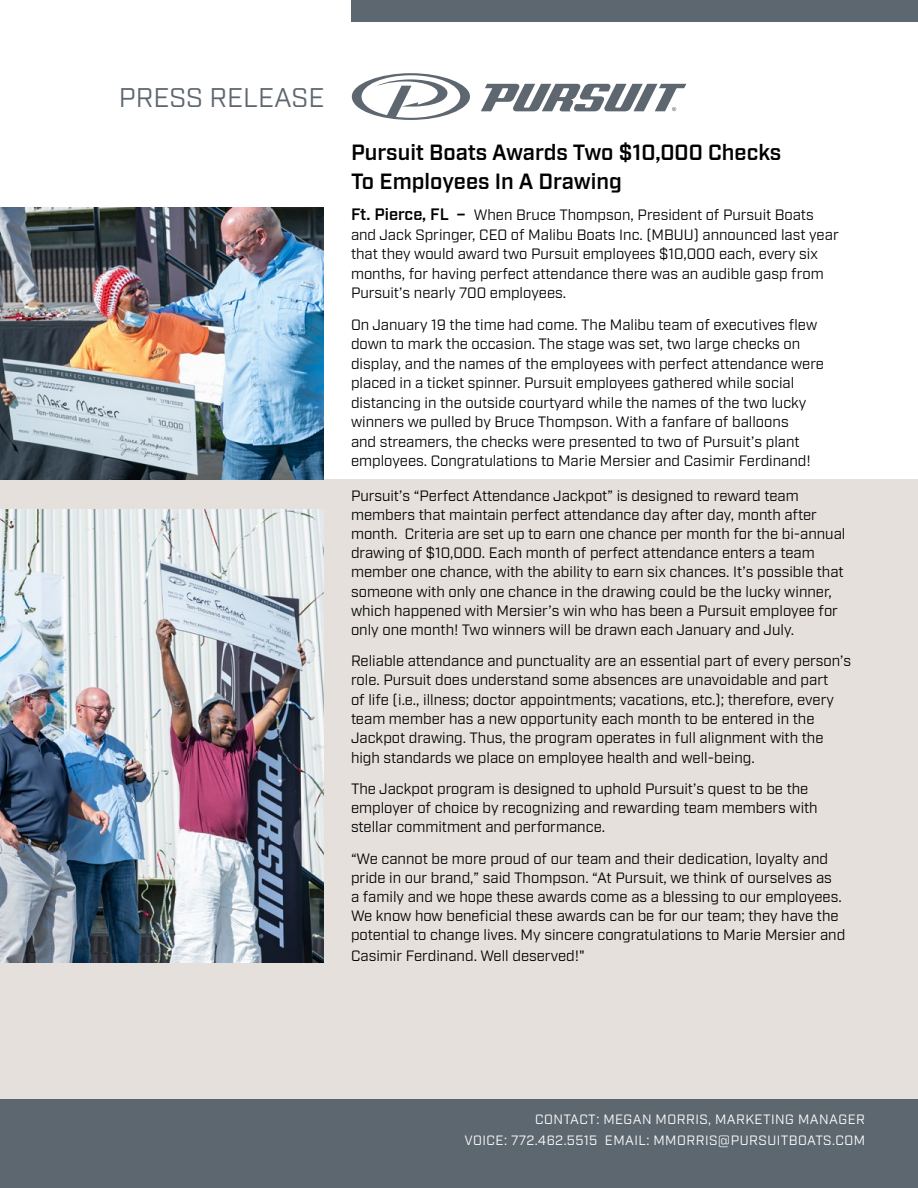
<style>
.page{position:relative;width:918px;height:1188px;background:#fff}
.page>*{position:absolute;margin:0;border:0;box-sizing:border-box;transform-origin:0 0}
.t1{font:27px "Industry";color:#5d6770}
.t2{font:600 22.05px/28.3px "Industry";color:#000}
.t3{font:15px/19.2px "Industry";color:#000}
.t4{font:13.5px/21px "Industry";letter-spacing:.035em;color:#fff;text-align:right}
.s1{font-weight:600;font-size:16.5px}
</style>
<div class="page">
<div style="left:0;top:480px;width:918px;height:654px;background:#e5e0dc"></div>
<div style="left:351px;top:0;width:567px;height:22px;background:#5d6770"></div>
<svg style="left:352px;top:73px;width:118px;height:47px"></svg>
<svg style="left:481px;top:84px;width:205px;height:27px"></svg>
<div style="left:0;top:1099px;width:918px;height:89px;background:#5d6770"></div>
<img style="left:0;top:208px;width:323px;height:272px">
<img style="left:0;top:510px;width:323px;height:452px">
<h1 class="t1" style="left:119px;top:82px;width:207px">PRESS RELEASE</h1>
<h2 class="t2" style="left:351px;top:139px;width:432px">Pursuit Boats Awards Two $10,000 Checks<br>To Employees In A Drawing</h2>
<p class="t3" style="left:351px;top:205px;width:489px"><span class="s1">Ft. Pierce, FL –</span> When Bruce Thompson, President of Pursuit Boats and Jack Springer, CEO of Malibu Boats Inc. (MBUU) announced last year that they would award two Pursuit employees $10,000 each, every six months, for having perfect attendance there was an audible gasp from Pursuit’s nearly 700 employees.</p>
<p class="t3" style="left:351px;top:315px;width:475px">On January 19 the time had come. The Malibu team of executives flew down to mark the occasion. The stage was set, two large checks on display, and the names of the employees with perfect attendance were placed in a ticket spinner. Pursuit employees gathered while social distancing in the outside courtyard while the names of the two lucky winners we pulled by Bruce Thompson. With a fanfare of balloons<br>and streamers, the checks were presented to two of Pursuit’s plant employees. Congratulations to Marie Mersier and Casimir Ferdinand!</p>
<p class="t3" style="left:351px;top:486px;width:496px">Pursuit’s “Perfect Attendance Jackpot” is designed to reward team members that maintain perfect attendance day after day, month after month. Criteria are set up to earn one chance per month for the bi-annual drawing of $10,000. Each month of perfect attendance enters a team member one chance, with the ability to earn six chances. It’s possible that someone with only one chance in the drawing could be the lucky winner, which happened with Mersier’s win who has been a Pursuit employee for only one month! Two winners will be drawn each January and July.</p>
<p class="t3" style="left:351px;top:652px;width:502px">Reliable attendance and punctuality are an essential part of every person’s role. Pursuit does understand some absences are unavoidable and part<br>of life (i.e., illness; doctor appointments; vacations, etc.); therefore, every team member has a new opportunity each month to be entered in the Jackpot drawing. Thus, the program operates in full alignment with the high standards we place on employee health and well-being.</p>
<p class="t3" style="left:351px;top:779px;width:468px">The Jackpot program is designed to uphold Pursuit’s quest to be the employer of choice by recognizing and rewarding team members with stellar commitment and performance.</p>
<p class="t3" style="left:351px;top:849px;width:496px">“We cannot be more proud of our team and their dedication, loyalty and pride in our brand,” said Thompson. “At Pursuit, we think of ourselves as<br>a family and we hope these awards come as a blessing to our employees.<br>We know how beneficial these awards can be for our team; they have the potential to change lives. My sincere congratulations to Marie Mersier and</p>
<p class="t3" style="left:351px;top:947px;width:235px">Casimir Ferdinand. Well deserved!"</p>
<p class="t4" style="left:465px;top:1109px;width:402px">CONTACT: MEGAN MORRIS, MARKETING MANAGER<br>VOICE: 772.462.5515 EMAIL: MMORRIS@PURSUITBOATS.COM</p>
</div>
